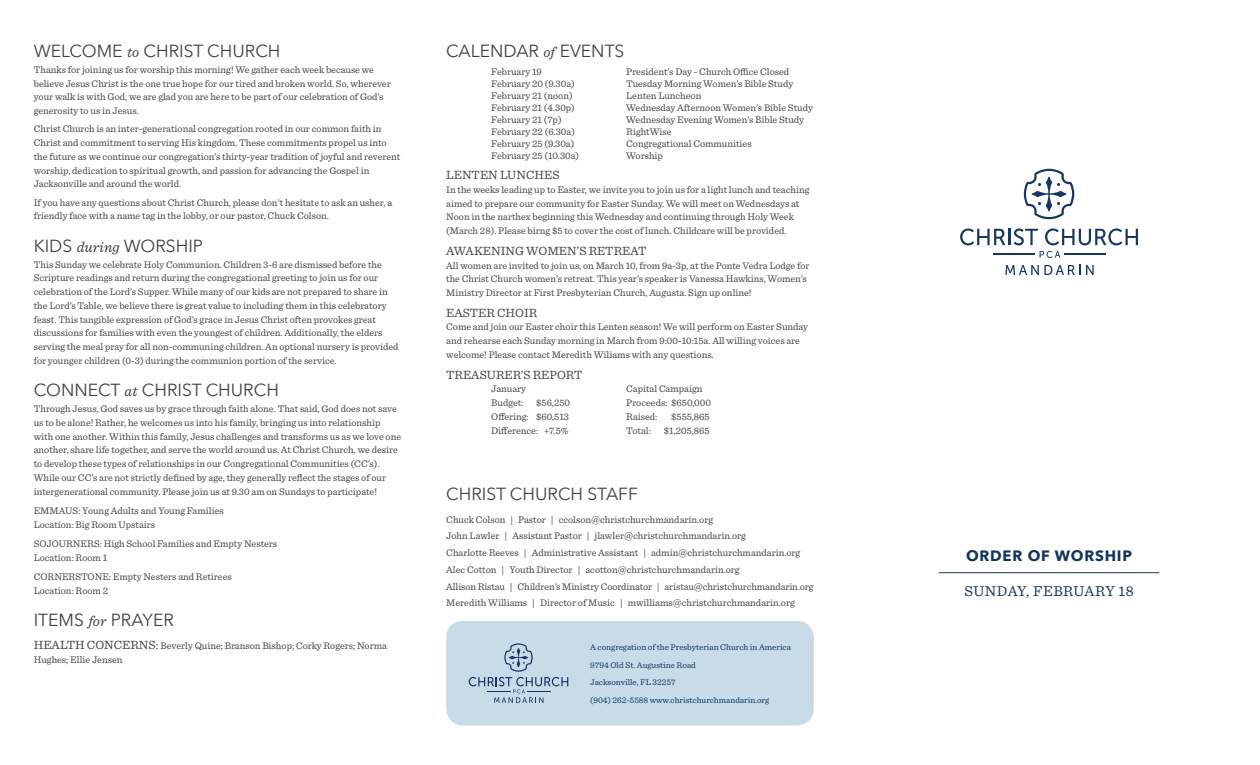
<style>
.page{position:relative;width:1260px;height:765px;background:#fff}
.page>*{position:absolute;margin:0;border:0;box-sizing:border-box;transform-origin:0 0}
.church_info{font:17.5px "Avenir Next";color:#414141}
.date_of_service{font:15px "Sentinel";letter-spacing:.03em;color:#14355b}
.order_of_worship{font:700 15px "Avenir Next";letter-spacing:.05em;color:#14355b}
.t1{font:12.5px "Sentinel";color:#414141}
.title_of_worship{font:10px/13.8px "Sentinel";color:#414141}
.t2{font:8.75px "Sentinel";color:#14355b}
.s1{font-family:"Sentinel";font-style:italic;font-size:15px}
.s2{font-size:12.5px}
</style>
<div class="page">
<div style="left:446px;top:621px;width:368px;height:104px;background:#c7dbe8;border-radius:17px"></div>
<svg style="left:469px;top:643px;width:99px;height:60px"></svg>
<svg style="left:1024px;top:169px;width:50px;height:50px"></svg>
<svg style="left:960px;top:228px;width:45px;height:17px"></svg>
<hr style="left:1008px;top:229px;width:3px;height:16px;background:#163561">
<svg style="left:1014px;top:228px;width:24px;height:17px"></svg>
<svg style="left:1045px;top:228px;width:93px;height:17px"></svg>
<svg style="left:1005px;top:265px;width:89px;height:10px"></svg>
<hr style="left:993px;top:254px;width:41px;height:1px;background:#163561">
<hr style="left:1065px;top:254px;width:41px;height:1px;background:#163561">
<svg style="left:1040px;top:251px;width:20px;height:7px"></svg>
<hr style="left:939px;top:572px;width:220px;height:1px;background:#183461">
<p class="church_info" style="left:34px;top:36px;width:248px">WELCOME <span class="s1">to</span> CHRIST CHURCH</p>
<p class="title_of_worship" style="left:34px;top:62px;width:359px">Thanks for joining us for worship this morning! We gather each week because we believe Jesus Christ is the one true hope for our tired and broken world. So, wherever your walk is with God, we are glad you are here to be part of our celebration of God’s generosity to us in Jesus.</p>
<p class="title_of_worship" style="left:34px;top:122px;width:368px">Christ Church is an inter-generational congregation rooted in our common faith in Christ and commitment to serving His kingdom. These commitments propel us into the future as we continue our congregation’s thirty-year tradition of joyful and reverent worship, dedication to spiritual growth, and passion for advancing the Gospel in Jacksonville and around the world.</p>
<p class="title_of_worship" style="left:34px;top:195px;width:360px">If you have any questions about Christ Church, please don’t hesitate to ask an usher, a friendly face with a name tag in the lobby, or our pastor, Chuck Colson.</p>
<p class="church_info" style="left:34px;top:231px;width:171px">KIDS <span class="s1">during</span> WORSHIP</p>
<p class="title_of_worship" style="left:34px;top:257px;width:366px">This Sunday we celebrate Holy Communion. Children 3-6 are dismissed before the Scripture readings and return during the congregational greeting to join us for our celebration of the Lord’s Supper. While many of our kids are not prepared to share in the Lord’s Table, we believe there is great value to including them in this celebratory feast. This tangible expression of God’s grace in Jesus Christ often provokes great discussions for families with even the youngest of children. Additionally, the elders serving the meal pray for all non-communing children. An optional nursery is provided for younger children (0-3) during the communion portion of the service.</p>
<p class="church_info" style="left:34px;top:375px;width:247px">CONNECT <span class="s1">at</span> CHRIST CHURCH</p>
<p class="title_of_worship" style="left:34px;top:401px;width:369px">Through Jesus, God saves us by grace through faith alone. That said, God does not save us to be alone! Rather, he welcomes us into his family, bringing us into relationship with one another. Within this family, Jesus challenges and transforms us as we love one another, share life together, and serve the world around us. At Christ Church, we desire to develop these types of relationships in our Congregational Communities (CC’s).</p>
<p class="title_of_worship" style="left:34px;top:470px;width:354px">While our CC’s are not strictly defined by age, they generally reflect the stages of our intergenerational community. Please join us at 9.30 am on Sundays to participate!</p>
<p class="title_of_worship" style="left:34px;top:503px;width:192px">EMMAUS: Young Adults and Young Families<br>Location: Big Room Upstairs</p>
<p class="title_of_worship" style="left:34px;top:536px;width:245px">SOJOURNERS: High School Families and Empty Nesters<br>Location: Room 1</p>
<p class="title_of_worship" style="left:34px;top:569px;width:200px">CORNERSTONE: Empty Nesters and Retirees<br>Location: Room 2</p>
<p class="church_info" style="left:34px;top:605px;width:142px">ITEMS <span class="s1">for</span> PRAYER</p>
<p class="title_of_worship" style="left:34px;top:638px;width:355px"><span class="s2">HEALTH CONCERNS:</span> Beverly Quine; Branson Bishop; Corky Rogers; Norma<br>Hughes; Ellie Jensen</p>
<p class="church_info" style="left:446px;top:36px;width:180px">CALENDAR <span class="s1">of</span> EVENTS</p>
<p class="title_of_worship" style="left:491px;top:64px;width:52px">February 19</p>
<p class="title_of_worship" style="left:626px;top:64px;width:164px">President’s Day - Church Office Closed</p>
<p class="title_of_worship" style="left:491px;top:76px;width:85px">February 20 (9.30a)</p>
<p class="title_of_worship" style="left:626px;top:76px;width:168px">Tuesday Morning Women’s Bible Study</p>
<p class="title_of_worship" style="left:491px;top:88px;width:83px">February 21 (noon)</p>
<p class="title_of_worship" style="left:626px;top:88px;width:77px">Lenten Luncheon</p>
<p class="title_of_worship" style="left:491px;top:100px;width:85px">February 21 (4.30p)</p>
<p class="title_of_worship" style="left:626px;top:100px;width:188px">Wednesday Afternoon Women’s Bible Study</p>
<p class="title_of_worship" style="left:491px;top:112px;width:72px">February 21 (7p)</p>
<p class="title_of_worship" style="left:626px;top:112px;width:179px">Wednesday Evening Women’s Bible Study</p>
<p class="title_of_worship" style="left:491px;top:124px;width:85px">February 22 (6.30a)</p>
<p class="title_of_worship" style="left:626px;top:124px;width:47px">RightWise</p>
<p class="title_of_worship" style="left:491px;top:136px;width:85px">February 25 (9.30a)</p>
<p class="title_of_worship" style="left:626px;top:136px;width:127px">Congregational Communities</p>
<p class="title_of_worship" style="left:491px;top:148px;width:90px">February 25 (10.30a)</p>
<p class="title_of_worship" style="left:626px;top:148px;width:38px">Worship</p>
<p class="t1" style="left:446px;top:166px;width:115px">LENTEN LUNCHES</p>
<p class="title_of_worship" style="left:446px;top:182px;width:365px">In the weeks leading up to Easter, we invite you to join us for a light lunch and teaching aimed to prepare our community for Easter Sunday. We will meet on Wednesdays at Noon in the narthex beginning this Wednesday and continuing through Holy Week (March 28). Please birng $5 to cover the cost of lunch. Childcare will be provided.</p>
<p class="t1" style="left:446px;top:241px;width:202px">AWAKENING WOMEN’S RETREAT</p>
<p class="title_of_worship" style="left:446px;top:258px;width:365px">All women are invited to join us, on March 10, from 9a-3p, at the Ponte Vedra Lodge for the Christ Church women’s retreat. This year’s speaker is Vanessa Hawkins, Women’s<br>Ministry Director at First Presbyterian Church, Augusta. Sign up online!</p>
<p class="t1" style="left:446px;top:303px;width:93px">EASTER CHOIR</p>
<p class="title_of_worship" style="left:446px;top:320px;width:363px">Come and join our Easter choir this Lenten season! We will perform on Easter Sunday and rehearse each Sunday morning in March from 9:00-10:15a. All willing voices are welcome! Please contact Meredith Wiliams with any questions.</p>
<p class="t1" style="left:446px;top:365px;width:138px">TREASURER’S REPORT</p>
<p class="title_of_worship" style="left:491px;top:381px;width:36px">January</p>
<p class="title_of_worship" style="left:626px;top:381px;width:78px">Capital Campaign</p>
<p class="title_of_worship" style="left:491px;top:395px;width:34px">Budget:</p>
<p class="title_of_worship" style="left:536px;top:395px;width:35px">$56,250</p>
<p class="title_of_worship" style="left:626px;top:395px;width:86px">Proceeds: $650,000</p>
<p class="title_of_worship" style="left:491px;top:409px;width:79px">Offering: $60,513</p>
<p class="title_of_worship" style="left:626px;top:409px;width:33px">Raised:</p>
<p class="title_of_worship" style="left:671px;top:409px;width:40px">$555,865</p>
<p class="title_of_worship" style="left:491px;top:423px;width:79px">Difference: +7.5%</p>
<p class="title_of_worship" style="left:626px;top:423px;width:26px">Total:</p>
<p class="title_of_worship" style="left:664px;top:423px;width:47px">$1,205,865</p>
<p class="church_info" style="left:446px;top:479px;width:193px">CHRIST CHURCH STAFF</p>
<p class="title_of_worship" style="left:446px;top:512px;width:268px">Chuck Colson | Pastor | ccolson@christchurchmandarin.org</p>
<p class="title_of_worship" style="left:446px;top:528px;width:301px">John Lawler | Assistant Pastor | jlawler@christchurchmandarin.org</p>
<p class="title_of_worship" style="left:446px;top:545px;width:356px">Charlotte Reeves | Administrative Assistant | admin@christchurchmandarin.org</p>
<p class="title_of_worship" style="left:446px;top:562px;width:295px">Alec Cotton | Youth Director | acotton@christchurchmandarin.org</p>
<p class="title_of_worship" style="left:446px;top:579px;width:369px">Allison Ristau | Children’s Ministry Coordinator | aristau@christchurchmandarin.org</p>
<p class="title_of_worship" style="left:446px;top:595px;width:350px">Meredith Williams | Director of Music | mwilliams@christchurchmandarin.org</p>
<p class="t2" style="left:590px;top:641px;width:202px">A congregation of the Presbyterian Church in America</p>
<p class="t2" style="left:590px;top:658px;width:107px">9794 Old St. Augustine Road</p>
<p class="t2" style="left:590px;top:676px;width:87px">Jacksonville, FL 32257</p>
<p class="t2" style="left:590px;top:693px;width:181px">(904) 262-5588 www.christchurchmandarin.org</p>
<p class="order_of_worship" style="left:966px;top:543px;width:167px">ORDER OF WORSHIP</p>
<p class="date_of_service" style="left:964px;top:580px;width:171px">SUNDAY, FEBRUARY 18</p>
</div>
